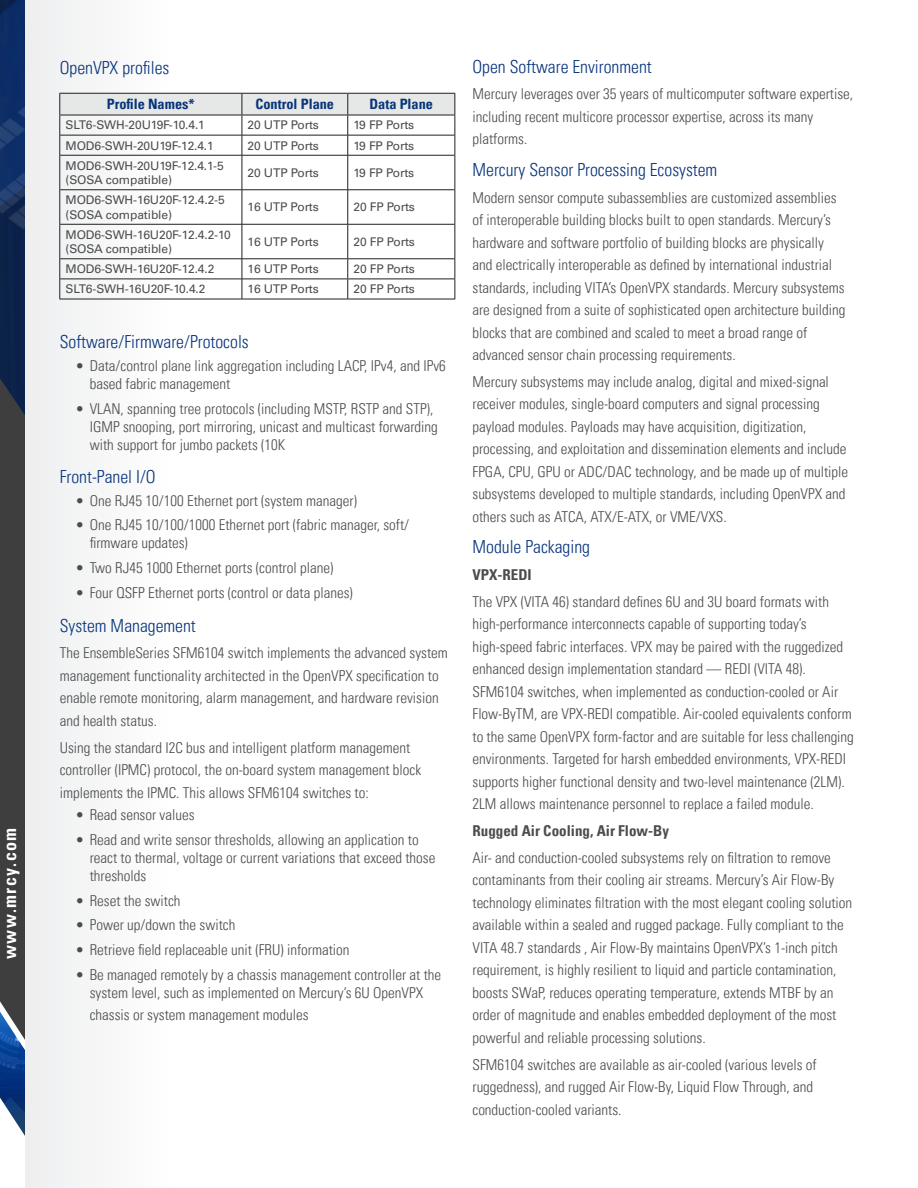
<style>
.page{position:relative;width:918px;height:1188px;background:#fff}
.page>*{position:absolute;margin:0;border:0;box-sizing:border-box;transform-origin:0 0}
.t1{font:300 condensed 18px "Univers LT Pro";color:#08347b}
.t2{font:700 condensed 18px "Univers LT Pro";letter-spacing:.08em;color:#fff}
.t3{font:300 condensed 15px/22.5px "Univers LT Pro";color:#4b4c4d}
.t4{font:700 condensed 15px "Univers LT Pro";color:#4b4c4d}
.t5{font:700 condensed 14.25px "Univers LT Pro";color:#08347b}
.t6{font:12px/14.4px "Univers LT Pro 55 Roman";letter-spacing:-.01em;color:#4b4c4d}
</style>
<div class="page">
<img style="left:0;top:0;width:26px;height:378px">
<img style="left:0;top:1060px;width:26px;height:95px">
<svg style="left:0;top:378px;width:26px;height:682px"></svg>
<div style="left:26px;top:0;width:195px;height:1188px;background:#f9f9f9"></div>
<hr style="left:59px;top:155px;width:1px;height:35px;background:#231f20">
<hr style="left:347px;top:155px;width:1px;height:35px;background:#231f20">
<hr style="left:59px;top:190px;width:1px;height:34px;background:#231f20">
<hr style="left:347px;top:190px;width:1px;height:34px;background:#231f20">
<hr style="left:59px;top:224px;width:1px;height:35px;background:#231f20">
<hr style="left:347px;top:224px;width:1px;height:34px;background:#231f20">
<svg style="left:59px;top:259px;width:1px;height:40px"></svg>
<svg style="left:347px;top:259px;width:1px;height:40px"></svg>
<hr style="left:242px;top:190px;width:106px;height:1px;background:#231f20">
<hr style="left:348px;top:190px;width:106px;height:1px;background:#231f20">
<hr style="left:242px;top:224px;width:106px;height:1px;background:#231f20">
<hr style="left:348px;top:224px;width:106px;height:1px;background:#231f20">
<hr style="left:60px;top:259px;width:182px;height:1px;background:#231f20">
<hr style="left:59px;top:299px;width:183px;height:1px;background:#231f20">
<hr style="left:242px;top:299px;width:106px;height:1px;background:#231f20">
<hr style="left:348px;top:299px;width:107px;height:1px;background:#231f20">
<hr style="left:60px;top:155px;width:182px;height:1px;background:#231f20">
<hr style="left:242px;top:155px;width:106px;height:1px;background:#231f20">
<hr style="left:348px;top:155px;width:106px;height:1px;background:#231f20">
<hr style="left:60px;top:190px;width:182px;height:1px;background:#231f20">
<hr style="left:60px;top:224px;width:182px;height:1px;background:#231f20">
<hr style="left:242px;top:258px;width:106px;height:1px;background:#231f20">
<hr style="left:348px;top:258px;width:107px;height:1px;background:#231f20">
<hr style="left:60px;top:279px;width:182px;height:1px;background:#231f20">
<hr style="left:242px;top:279px;width:106px;height:1px;background:#231f20">
<hr style="left:348px;top:279px;width:107px;height:1px;background:#231f20">
<hr style="left:242px;top:155px;width:1px;height:35px;background:#231f20">
<hr style="left:242px;top:190px;width:1px;height:34px;background:#231f20">
<hr style="left:242px;top:224px;width:1px;height:35px;background:#231f20">
<svg style="left:242px;top:259px;width:1px;height:40px"></svg>
<svg style="left:59px;top:93px;width:396px;height:62px"></svg>
<hr style="left:454px;top:155px;width:1px;height:35px;background:#231f20">
<hr style="left:454px;top:190px;width:1px;height:34px;background:#231f20">
<hr style="left:454px;top:224px;width:1px;height:34px;background:#231f20">
<svg style="left:454px;top:259px;width:1px;height:40px"></svg>
<p class="t2" style="left:-1px;top:959px;width:133px;rotate:-90deg">www.mrcy.com</p>
<p class="t1" style="left:60px;top:56px;width:111px">OpenVPX profiles</p>
<p class="t5" style="left:107px;top:95px;width:90px">Profile Names*</p>
<p class="t5" style="left:256px;top:95px;width:80px">Control Plane</p>
<p class="t5" style="left:370px;top:95px;width:65px">Data Plane</p>
<p class="t6" style="left:65px;top:117px;width:141px">SLT6-SWH-20U19F-10.4.1</p>
<p class="t6" style="left:248px;top:117px;width:73px">20 UTP Ports</p>
<p class="t6" style="left:353px;top:117px;width:62px">19 FP Ports</p>
<p class="t6" style="left:65px;top:138px;width:150px">MOD6-SWH-20U19F-12.4.1</p>
<p class="t6" style="left:248px;top:138px;width:73px">20 UTP Ports</p>
<p class="t6" style="left:353px;top:138px;width:62px">19 FP Ports</p>
<p class="t6" style="left:65px;top:158px;width:160px">MOD6-SWH-20U19F-12.4.1-5 (SOSA compatible)</p>
<p class="t6" style="left:248px;top:165px;width:73px">20 UTP Ports</p>
<p class="t6" style="left:353px;top:165px;width:62px">19 FP Ports</p>
<p class="t6" style="left:65px;top:192px;width:161px">MOD6-SWH-16U20F-12.4.2-5 (SOSA compatible)</p>
<p class="t6" style="left:248px;top:199px;width:73px">16 UTP Ports</p>
<p class="t6" style="left:353px;top:199px;width:63px">20 FP Ports</p>
<p class="t6" style="left:65px;top:227px;width:167px">MOD6-SWH-16U20F-12.4.2-10 (SOSA compatible)</p>
<p class="t6" style="left:248px;top:234px;width:73px">16 UTP Ports</p>
<p class="t6" style="left:353px;top:234px;width:63px">20 FP Ports</p>
<p class="t6" style="left:65px;top:261px;width:150px">MOD6-SWH-16U20F-12.4.2</p>
<p class="t6" style="left:248px;top:261px;width:73px">16 UTP Ports</p>
<p class="t6" style="left:353px;top:261px;width:63px">20 FP Ports</p>
<p class="t6" style="left:65px;top:281px;width:141px">SLT6-SWH-16U20F-10.4.2</p>
<p class="t6" style="left:248px;top:281px;width:73px">16 UTP Ports</p>
<p class="t6" style="left:353px;top:281px;width:63px">20 FP Ports</p>
<p class="t1" style="left:60px;top:330px;width:191px">Software/Firmware/Protocols</p>
<p class="t3" style="left:90px;top:356px;width:358px;line-height:18px;text-indent:-14px">• Data/control plane link aggregation including LACP, IPv4, and IPv6 based fabric management</p>
<p class="t3" style="left:90px;top:398px;width:350px;line-height:18px;text-indent:-14px">• VLAN, spanning tree protocols (including MSTP, RSTP and STP),<br>IGMP snooping, port mirroring, unicast and multicast forwarding with support for jumbo packets (10K</p>
<p class="t1" style="left:60px;top:465px;width:97px">Front-Panel I/O</p>
<p class="t3" style="left:76px;top:488px;width:282px">• One RJ45 10/100 Ethernet port (system manager)</p>
<p class="t3" style="left:90px;top:515px;width:321px;line-height:18px;text-indent:-14px">• One RJ45 10/100/1000 Ethernet port (fabric manager, soft/ firmware updates)</p>
<p class="t3" style="left:76px;top:556px;width:259px">• Two RJ45 1000 Ethernet ports (control plane)</p>
<p class="t3" style="left:76px;top:581px;width:278px">• Four QSFP Ethernet ports (control or data planes)</p>
<p class="t1" style="left:60px;top:613px;width:138px">System Management</p>
<p class="t3" style="left:60px;top:641px;width:390px">The EnsembleSeries SFM6104 switch implements the advanced system management functionality architected in the OpenVPX specification to enable remote monitoring, alarm management, and hardware revision and health status.</p>
<p class="t3" style="left:60px;top:735px;width:363px">Using the standard I2C bus and intelligent platform management controller (IPMC) protocol, the on-board system management block implements the IPMC. This allows SFM6104 switches to:</p>
<p class="t3" style="left:76px;top:803px;width:120px">• Read sensor values</p>
<p class="t3" style="left:90px;top:830px;width:347px;line-height:18px;text-indent:-14px">• Read and write sensor thresholds, allowing an application to react to thermal, voltage or current variations that exceed those thresholds</p>
<p class="t3" style="left:76px;top:888px;width:106px">• Reset the switch</p>
<p class="t3" style="left:76px;top:913px;width:161px">• Power up/down the switch</p>
<p class="t3" style="left:76px;top:938px;width:275px">• Retrieve field replaceable unit (FRU) information</p>
<p class="t3" style="left:76px;top:965px;width:366px;line-height:18px;text-align:center">• Be managed remotely by a chassis management controller at the system level, such as implemented on Mercury’s 6U OpenVPX</p>
<p class="t3" style="left:90px;top:1003px;width:221px">chassis or system management modules</p>
<p class="t1" style="left:472px;top:54px;width:181px">Open Software Environment</p>
<p class="t3" style="left:472px;top:82px;width:382px">Mercury leverages over 35 years of multicomputer software expertise, including recent multicore processor expertise, across its many platforms.</p>
<p class="t1" style="left:472px;top:157px;width:246px">Mercury Sensor Processing Ecosystem</p>
<p class="t3" style="left:472px;top:185px;width:375px">Modern sensor compute subassemblies are customized assemblies of interoperable building blocks built to open standards. Mercury’s hardware and software portfolio of building blocks are physically and electrically interoperable as defined by international industrial standards, including VITA’s OpenVPX standards. Mercury subsystems are designed from a suite of sophisticated open architecture building blocks that are combined and scaled to meet a broad range of advanced sensor chain processing requirements.</p>
<p class="t3" style="left:472px;top:370px;width:377px">Mercury subsystems may include analog, digital and mixed-signal receiver modules, single-board computers and signal processing payload modules. Payloads may have acquisition, digitization, processing, and exploitation and dissemination elements and include FPGA, CPU, GPU or ADC/DAC technology, and be made up of multiple subsystems developed to multiple standards, including OpenVPX and others such as ATCA, ATX/E-ATX, or VME/VXS.</p>
<p class="t1" style="left:472px;top:535px;width:119px">Module Packaging</p>
<p class="t4" style="left:472px;top:565px;width:61px">VPX-REDI</p>
<p class="t3" style="left:472px;top:590px;width:383px">The VPX (VITA 46) standard defines 6U and 3U board formats with high-performance interconnects capable of supporting today’s high-speed fabric interfaces. VPX may be paired with the ruggedized enhanced design implementation standard — REDI (VITA 48).<br>SFM6104 switches, when implemented as conduction-cooled or Air Flow-ByTM, are VPX-REDI compatible. Air-cooled equivalents conform to the same OpenVPX form-factor and are suitable for less challenging environments. Targeted for harsh embedded environments, VPX-REDI supports higher functional density and two-level maintenance (2LM).<br>2LM allows maintenance personnel to replace a failed module.</p>
<p class="t4" style="left:472px;top:822px;width:198px">Rugged Air Cooling, Air Flow-By</p>
<p class="t3" style="left:472px;top:846px;width:381px">Air- and conduction-cooled subsystems rely on filtration to remove contaminants from their cooling air streams. Mercury’s Air Flow-By technology eliminates filtration with the most elegant cooling solution available within a sealed and rugged package. Fully compliant to the VITA 48.7 standards , Air Flow-By maintains OpenVPX’s 1-inch pitch requirement, is highly resilient to liquid and particle contamination, boosts SWaP, reduces operating temperature, extends MTBF by an order of magnitude and enables embedded deployment of the most powerful and reliable processing solutions.</p>
<p class="t3" style="left:472px;top:1052px;width:346px">SFM6104 switches are available as air-cooled (various levels of ruggedness), and rugged Air Flow-By, Liquid Flow Through, and conduction-cooled variants.</p>
</div>
